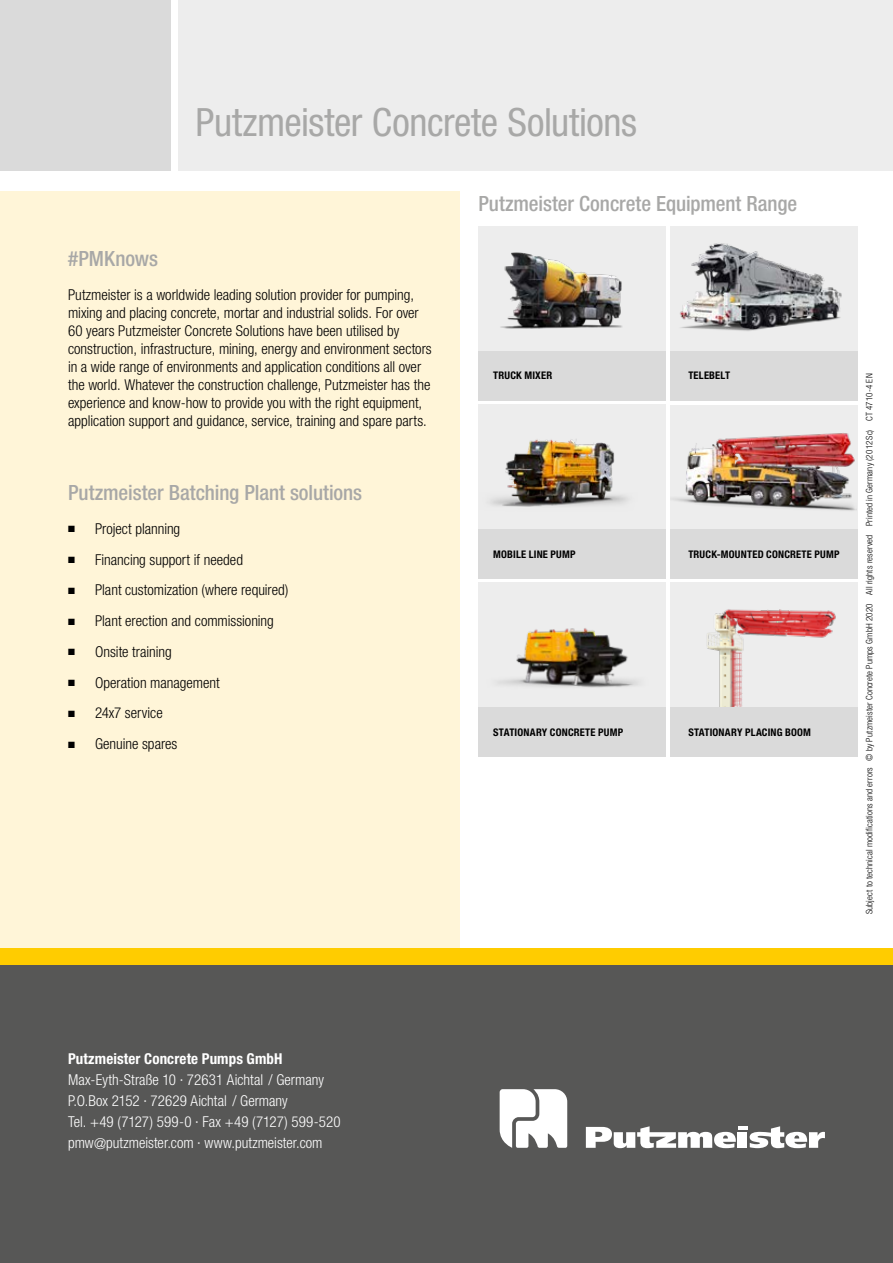
<style>
.page{position:relative;width:893px;height:1263px;background:#fff}
.page>*{position:absolute;margin:0;border:0;box-sizing:border-box;transform-origin:0 0}
.t1{font:condensed 39px "Helvetica Neue LT Pro";letter-spacing:-.01em;color:#a8a8a7}
.t2{font:500 condensed 21px "Helvetica Neue LT Pro";letter-spacing:-.005em;color:#a8a8a7}
.t3{font:300 condensed 15px/18px "Helvetica Neue LT Pro";color:#000}
.t4{font:300 condensed 15px/21px "Helvetica Neue LT Pro";color:#fff}
.t5{font:700 condensed 15px "Helvetica Neue LT Pro";letter-spacing:.005em;color:#fff}
.t6{font:700 condensed 10.5px "Helvetica Neue LT Pro";letter-spacing:.02em;color:#000}
.t7{font:300 condensed 9px "Helvetica Neue LT Pro";letter-spacing:.02em;color:#000}
</style>
<div class="page">
<div style="left:179px;top:0;width:714px;height:170px;background:#ededed"></div>
<div style="left:0;top:0;width:170px;height:170px;background:#dadada"></div>
<div style="left:0;top:948px;width:893px;height:17px;background:#fc0"></div>
<div style="left:0;top:191px;width:459px;height:757px;background:#fff5d8"></div>
<div style="left:670px;top:583px;width:188px;height:174px;background:#ededed"></div>
<img style="left:707px;top:609px;width:129px;height:98px">
<img style="left:670px;top:405px;width:186px;height:124px">
<div style="left:670px;top:226px;width:188px;height:174px;background:#ededed"></div>
<div style="left:478px;top:226px;width:188px;height:174px;background:#ededed"></div>
<img style="left:500px;top:252px;width:122px;height:77px">
<div style="left:478px;top:351px;width:188px;height:49px;background:#dadada"></div>
<div style="left:670px;top:529px;width:188px;height:50px;background:#dadada"></div>
<div style="left:670px;top:351px;width:188px;height:49px;background:#dadada"></div>
<div style="left:478px;top:583px;width:188px;height:174px;background:#ededed"></div>
<img style="left:498px;top:628px;width:140px;height:60px">
<div style="left:478px;top:405px;width:188px;height:174px;background:#ededed"></div>
<div style="left:478px;top:529px;width:188px;height:50px;background:#dadada"></div>
<div style="left:478px;top:707px;width:188px;height:50px;background:#dadada"></div>
<div style="left:670px;top:707px;width:188px;height:50px;background:#dadada"></div>
<img style="left:680px;top:243px;width:162px;height:88px">
<img style="left:478px;top:404px;width:164px;height:103px">
<div style="left:0;top:965px;width:893px;height:298px;background:#575756"></div>
<svg style="left:500px;top:1089px;width:67px;height:59px;background:#e5e5e5"></svg>
<svg style="left:586px;top:1126px;width:239px;height:22px"></svg>
<h1 class="t1" style="left:196px;top:100px;width:443px">Putzmeister Concrete Solutions</h1>
<h2 class="t2" style="left:68px;top:246px;width:92px">#PMKnows</h2>
<p class="t3" style="left:68px;top:285px;width:365px">Putzmeister is a worldwide leading solution provider for pumping, mixing and placing concrete, mortar and industrial solids. For over 60 years Putzmeister Concrete Solutions have been utilised by construction, infrastructure, mining, energy and environment sectors in a wide range of environments and application conditions all over the world. Whatever the construction challenge, Putzmeister has the experience and know-how to provide you with the right equipment, application support and guidance, service, training and spare parts.</p>
<h2 class="t2" style="left:68px;top:480px;width:296px">Putzmeister Batching Plant solutions</h2>
<p class="t3" style="left:68px;top:519px;width:114px">■ Project planning</p>
<p class="t3" style="left:68px;top:550px;width:177px">■ Financing support if needed</p>
<p class="t3" style="left:68px;top:581px;width:222px">■ Plant customization (where required)</p>
<p class="t3" style="left:68px;top:612px;width:207px">■ Plant erection and commissioning</p>
<p class="t3" style="left:68px;top:642px;width:105px">■ Onsite training</p>
<p class="t3" style="left:68px;top:673px;width:153px">■ Operation management</p>
<p class="t3" style="left:68px;top:704px;width:96px">■ 24x7 service</p>
<p class="t3" style="left:68px;top:735px;width:111px">■ Genuine spares</p>
<h2 class="t2" style="left:478px;top:191px;width:320px">Putzmeister Concrete Equipment Range</h2>
<p class="t6" style="left:493px;top:369px;width:61px">TRUCK MIXER</p>
<p class="t6" style="left:688px;top:369px;width:43px">TELEBELT</p>
<p class="t6" style="left:493px;top:548px;width:84px">MOBILE LINE PUMP</p>
<p class="t6" style="left:688px;top:548px;width:153px">TRUCK-MOUNTED CONCRETE PUMP</p>
<p class="t6" style="left:493px;top:726px;width:131px">STATIONARY CONCRETE PUMP</p>
<p class="t6" style="left:688px;top:726px;width:124px">STATIONARY PLACING BOOM</p>
<p class="t7" style="left:864px;top:914px;width:542px;rotate:-90deg">Subject to technical modifications and errors © by Putzmeister Concrete Pumps GmbH 2020 All rights reserved Printed in Germany (2012Sc) CT 4710-4 EN</p>
<p class="t5" style="left:68px;top:1050px;width:216px">Putzmeister Concrete Pumps GmbH</p>
<p class="t4" style="left:68px;top:1069px;width:274px">Max-Eyth-Straße 10 · 72631 Aichtal / Germany P.O.Box 2152 · 72629 Aichtal / Germany<br>Tel. +49 (7127) 599-0 · Fax +49 (7127) 599-520 pmw@putzmeister.com · www.putzmeister.com</p>
</div>
